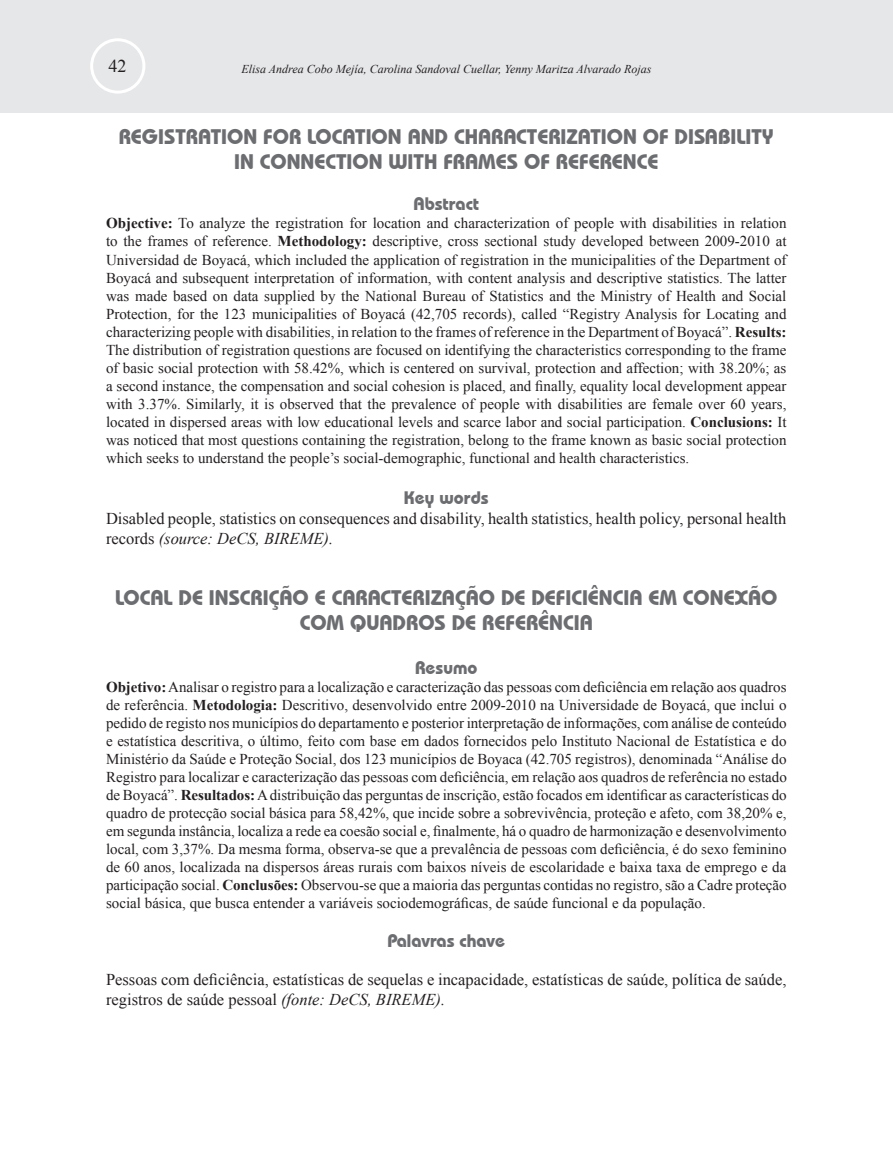
<style>
.page{position:relative;width:893px;height:1149px;background:#fff}
.page>*{position:absolute;margin:0;border:0;box-sizing:border-box;transform-origin:0 0}
.t1{font:700 21px/25.2px "Bauhaus IT Cby BT";color:#6c6d70;text-align:center}
.t2{font:700 18px "Bauhaus IT Cby BT";color:#6c6d70}
.t3{font:18px "Times New Roman";color:#231f20}
.t4{font:16.5px/19.8px "Times New Roman";color:#231f20}
.t5{font:15px/18px "Times New Roman";color:#231f20;text-align:justify}
.t6{font:italic 12px "Times New Roman";color:#231f20}
.s1{font-weight:700}
.s2{font-style:italic}
</style>
<div class="page">
<div style="left:0;top:0;width:893px;height:113px;background:#e6e7e9"></div>
<div style="left:90px;top:38px;width:55px;height:56px;border:3px solid #fff;border-radius:50%"></div>
<p class="t3" style="left:109px;top:54px;width:19px">42</p>
<p class="t6" style="left:241px;top:61px;width:412px">Elisa Andrea Cobo Mejía, Carolina Sandoval Cuellar, Yenny Maritza Alvarado Rojas</p>
<h1 class="t1" style="left:119px;top:123px;width:657px">REGISTRATION FOR LOCATION AND CHARACTERIZATION OF DISABILITY<br>IN CONNECTION WITH FRAMES OF REFERENCE</h1>
<p class="t2" style="left:413px;top:193px;width:67px">Abstract</p>
<p class="t5" style="left:106px;top:214px;width:682px"><span class="s1">Objective:</span> To analyze the registration for location and characterization of people with disabilities in relation to the frames of reference. <span class="s1">Methodology:</span> descriptive, cross sectional study developed between 2009-2010 at Universidad de Boyacá, which included the application of registration in the municipalities of the Department of Boyacá and subsequent interpretation of information, with content analysis and descriptive statistics. The latter was made based on data supplied by the National Bureau of Statistics and the Ministry of Health and Social Protection, for the 123 municipalities of Boyacá (42,705 records), called “Registry Analysis for Locating and characterizing people with disabilities, in relation to the frames of reference in the Department of Boyacá”. <span class="s1">Results:<br></span>The distribution of registration questions are focused on identifying the characteristics corresponding to the frame of basic social protection with 58.42%, which is centered on survival, protection and affection; with 38.20%; as a second instance, the compensation and social cohesion is placed, and finally, equality local development appear with 3.37%. Similarly, it is observed that the prevalence of people with disabilities are female over 60 years, located in dispersed areas with low educational levels and scarce labor and social participation. <span class="s1">Conclusions:</span> It was noticed that most questions containing the registration, belong to the frame known as basic social protection which seeks to understand the people’s social-demographic, functional and health characteristics.</p>
<p class="t2" style="left:404px;top:486px;width:86px">Key words</p>
<p class="t4" style="left:106px;top:508px;width:682px">Disabled people, statistics on consequences and disability, health statistics, health policy, personal health records <span class="s2">(source: DeCS, BIREME).</span></p>
<h1 class="t1" style="left:115px;top:584px;width:664px">LOCAL DE INSCRIÇÃO E CARACTERIZAÇÃO DE DEFICIÊNCIA EM CONEXÃO<br>COM QUADROS DE REFERÊNCIA</h1>
<p class="t2" style="left:415px;top:656px;width:64px">Resumo</p>
<p class="t5" style="left:106px;top:677px;width:682px"><span class="s1">Objetivo:</span> Analisar o registro para a localização e caracterização das pessoas com deficiência em relação aos quadros de referência. <span class="s1">Metodologia:</span> Descritivo, desenvolvido entre 2009-2010 na Universidade de Boyacá, que inclui o pedido de registo nos municípios do departamento e posterior interpretação de informações, com análise de conteúdo e estatística descritiva, o último, feito com base em dados fornecidos pelo Instituto Nacional de Estatística e do Ministério da Saúde e Proteção Social, dos 123 municípios de Boyaca (42.705 registros), denominada “Análise do Registro para localizar e caracterização das pessoas com deficiência, em relação aos quadros de referência no estado de Boyacá”. <span class="s1">Resultados:</span> A distribuição das perguntas de inscrição, estão focados em identificar as características do quadro de protecção social básica para 58,42%, que incide sobre a sobrevivência, proteção e afeto, com 38,20% e, em segunda instância, localiza a rede ea coesão social e, finalmente, há o quadro de harmonização e desenvolvimento local, com 3,37%. Da mesma forma, observa-se que a prevalência de pessoas com deficiência, é do sexo feminino de 60 anos, localizada na dispersos áreas rurais com baixos níveis de escolaridade e baixa taxa de emprego e da participação social. <span class="s1">Conclusões:</span> Observou-se que a maioria das perguntas contidas no registro, são a Cadre proteção social básica, que busca entender a variáveis sociodemográficas, de saúde funcional e da população.</p>
<p class="t2" style="left:387px;top:929px;width:119px">Palavras chave</p>
<p class="t4" style="left:106px;top:969px;width:682px">Pessoas com deficiência, estatísticas de sequelas e incapacidade, estatísticas de saúde, política de saúde, registros de saúde pessoal <span class="s2">(fonte: DeCS, BIREME).</span></p>
</div>
